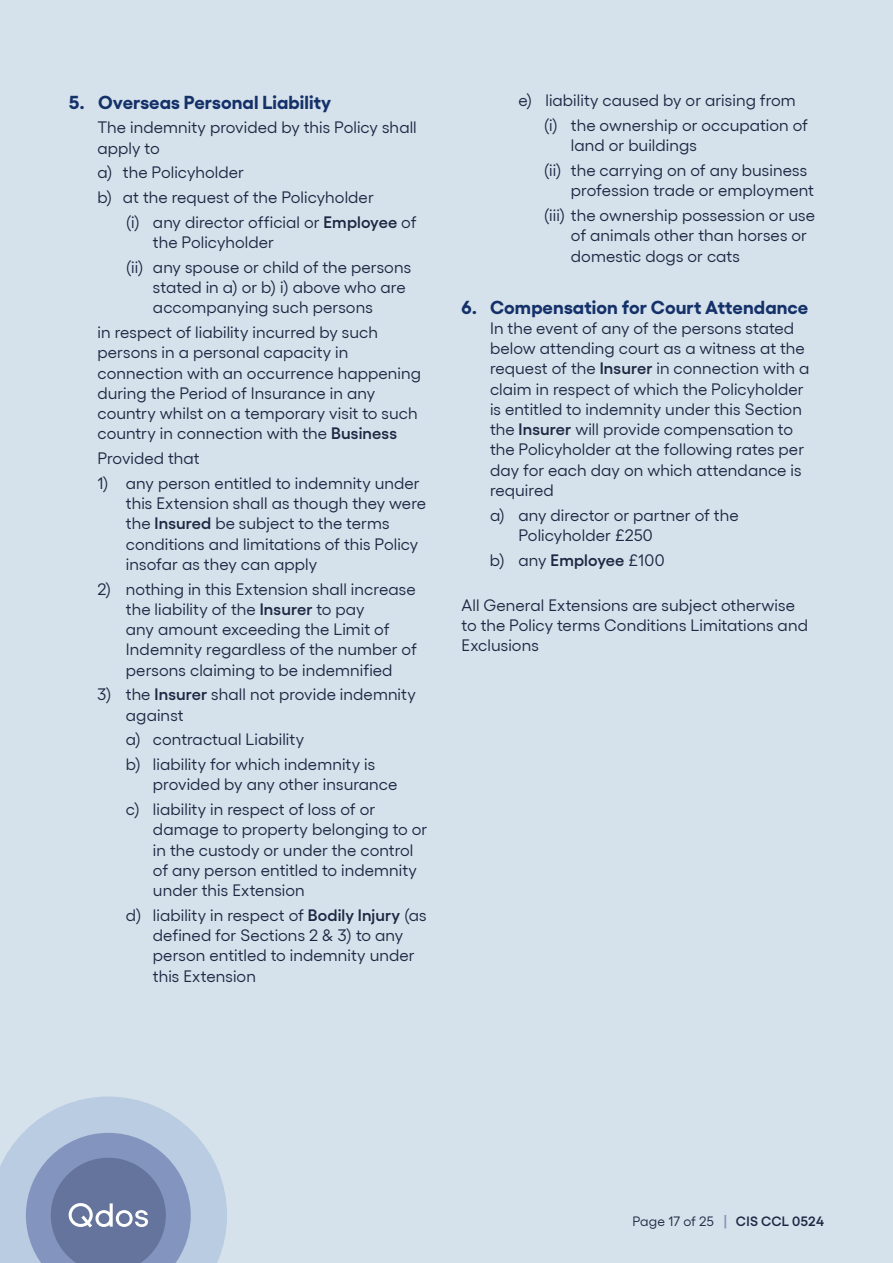
<style>
.page{position:relative;width:893px;height:1263px;background:#d6e2eb}
.page>*{position:absolute;margin:0;border:0;box-sizing:border-box;transform-origin:0 0}
.t1{font:700 18.75px "Gellix";letter-spacing:.005em;color:#15316a}
.t2{font:16.5px/20.2px "Gellix";letter-spacing:.005em;color:#1d2844}
.t3{font:13.5px "Gellix";letter-spacing:.015em;color:#1d2844}
.s1{font-weight:600}
.s2{font-weight:600;font-size:13.8px;color:#8395be}
</style>
<div class="page">
<svg style="left:0;top:1096px;width:227px;height:167px"></svg>
<p class="t1" style="left:69px;top:87px;width:264px">5. Overseas Personal Liability</p>
<p class="t2" style="left:97px;top:116px;width:321px">The indemnity provided by this Policy shall apply to</p>
<p class="t2" style="left:97px;top:161px;width:148px">a) the Policyholder</p>
<p class="t2" style="left:97px;top:186px;width:278px">b) at the request of the Policyholder</p>
<p class="t2" style="left:126px;top:210px;width:292px">(i) any director official or <span class="s1">Employee</span> of</p>
<p class="t2" style="left:126px;top:228px;width:287px;line-height:24.8px;text-indent:27px">the Policyholder<br>(ii) any spouse or child of the persons</p>
<p class="t2" style="left:153px;top:276px;width:254px">stated in a) or b) i) above who are accompanying such persons</p>
<p class="t2" style="left:97px;top:321px;width:325px">in respect of liability incurred by such persons in a personal capacity in connection with an occurrence happening during the Period of Insurance in any country whilst on a temporary visit to such country in connection with the <span class="s1">Business</span></p>
<p class="t2" style="left:97px;top:447px;width:104px">Provided that</p>
<p class="t2" style="left:126px;top:471px;width:302px;text-indent:-28px">1) any person entitled to indemnity under this Extension shall as though they were the <span class="s1">Insured</span> be subject to the terms conditions and limitations of this Policy insofar as they can apply</p>
<p class="t2" style="left:126px;top:577px;width:292px;text-indent:-28px">2) nothing in this Extension shall increase the liability of the <span class="s1">Insurer</span> to pay<br>any amount exceeding the Limit of Indemnity regardless of the number of persons claiming to be indemnified</p>
<p class="t2" style="left:126px;top:683px;width:291px;text-indent:-29px">3) the <span class="s1">Insurer</span> shall not provide indemnity against</p>
<p class="t2" style="left:126px;top:725px;width:251px;line-height:24.8px">a) contractual Liability<br>b) liability for which indemnity is</p>
<p class="t2" style="left:126px;top:770px;width:273px;line-height:24.8px;text-indent:27px">provided by any other insurance c) liability in respect of loss of or</p>
<p class="t2" style="left:153px;top:818px;width:276px">damage to property belonging to or in the custody or under the control of any person entitled to indemnity under this Extension</p>
<p class="t2" style="left:153px;top:903px;width:275px;text-indent:-27px">d) liability in respect of <span class="s1">Bodily Injury</span> (as defined for Sections 2 &amp; 3) to any person entitled to indemnity under this Extension</p>
<p class="t2" style="left:544px;top:87px;width:266px;line-height:24.8px;text-indent:-26px">e) liability caused by or arising from (i) the ownership or occupation of</p>
<p class="t2" style="left:544px;top:132px;width:265px;line-height:24.8px;text-indent:27px">land or buildings<br>(ii) the carrying on of any business</p>
<p class="t2" style="left:544px;top:177px;width:273px;line-height:24.8px;text-align:right">profession trade or employment<br>(iii) the ownership possession or use</p>
<p class="t2" style="left:571px;top:224px;width:238px">of animals other than horses or domestic dogs or cats</p>
<p class="t1" style="left:461px;top:292px;width:348px">6. Compensation for Court Attendance</p>
<p class="t2" style="left:490px;top:316px;width:321px">In the event of any of the persons stated below attending court as a witness at the request of the <span class="s1">Insurer</span> in connection with a claim in respect of which the Policyholder is entitled to indemnity under this Section the <span class="s1">Insurer</span> will provide compensation to the Policyholder at the following rates per day for each day on which attendance is required</p>
<p class="t2" style="left:518px;top:503px;width:222px;text-indent:-28px">a) any director or partner of the<br>Policyholder £250</p>
<p class="t2" style="left:490px;top:548px;width:176px">b) any <span class="s1">Employee</span> £100</p>
<p class="t2" style="left:461px;top:593px;width:348px">All General Extensions are subject otherwise to the Policy terms Conditions Limitations and<br>Exclusions</p>
<p class="t3" style="left:632px;top:1211px;width:193px">Page 17 of 25 <span class="s2">|</span> <span class="s1">CIS CCL 0524</span></p>
</div>
